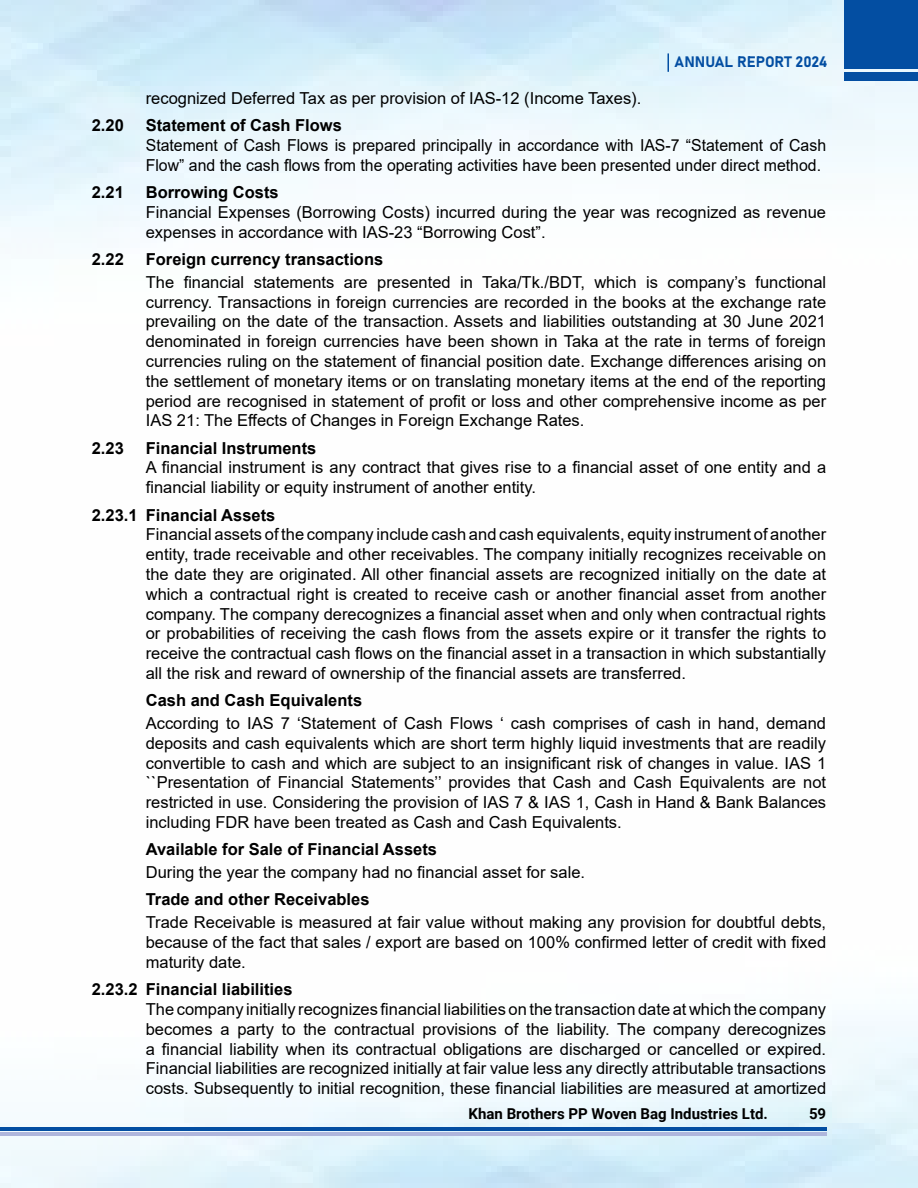
<style>
.page{position:relative;width:918px;height:1188px;background:#fff}
.page>*{position:absolute;margin:0;border:0;box-sizing:border-box;transform-origin:0 0}
.t1{font:16.5px/19.8px "Arial";color:#000;text-align:justify}
.t2{font:700 16.5px "Arial";color:#000}
.t3{font:16.5px/19.8px "Arial";color:#000;scale:.96 1}
.t4{font:700 15px "Roboto";color:#000}
.t5{font:15px "Bahnschrift";color:#034ea2}
</style>
<div class="page">
<img style="left:0;top:0;width:918px;height:1188px">
<svg style="left:668px;top:53px;width:1px;height:19px"></svg>
<hr style="left:0;top:1128px;width:826px;height:3px;background:#034ea2">
<hr style="left:0;top:1132px;width:826px;height:4px;background:#afb6dc">
<div style="left:844px;top:0;width:74px;height:69px;background:#034ea2"></div>
<div style="left:844px;top:72px;width:74px;height:9px;background:#034ea2"></div>
<p class="t1" style="left:146px;top:88px;width:497px">recognized Deferred Tax as per provision of IAS-12 (Income Taxes).</p>
<p class="t5" style="left:675px;top:51px;width:154px">ANNUAL REPORT 2024</p>
<p class="t2" style="left:92px;top:114px;width:34px">2.20</p>
<p class="t2" style="left:146px;top:114px;width:198px">Statement of Cash Flows</p>
<p class="t3" style="left:146px;top:135px;width:710px">Statement of Cash Flows is prepared principally in accordance with IAS-7 “Statement of Cash<br>Flow” and the cash flows from the operating activities have been presented under direct method.</p>
<p class="t2" style="left:92px;top:181px;width:34px">2.21</p>
<p class="t2" style="left:146px;top:181px;width:134px">Borrowing Costs</p>
<p class="t1" style="left:146px;top:202px;width:682px">Financial Expenses (Borrowing Costs) incurred during the year was recognized as revenue expenses in accordance with IAS-23 “Borrowing Cost”.</p>
<p class="t2" style="left:92px;top:247px;width:34px">2.22</p>
<p class="t2" style="left:146px;top:247px;width:239px">Foreign currency transactions</p>
<p class="t1" style="left:146px;top:272px;width:682px">The financial statements are presented in Taka/Tk./BDT, which is company’s functional currency. Transactions in foreign currencies are recorded in the books at the exchange rate prevailing on the date of the transaction. Assets and liabilities outstanding at 30 June 2021 denominated in foreign currencies have been shown in Taka at the rate in terms of foreign currencies ruling on the statement of financial position date. Exchange differences arising on the settlement of monetary items or on translating monetary items at the end of the reporting period are recognised in statement of profit or loss and other comprehensive income as per IAS 21: The Effects of Changes in Foreign Exchange Rates.</p>
<p class="t2" style="left:92px;top:436px;width:34px">2.23</p>
<p class="t2" style="left:146px;top:436px;width:172px">Financial Instruments</p>
<p class="t1" style="left:146px;top:458px;width:682px">A financial instrument is any contract that gives rise to a financial asset of one entity and a financial liability or equity instrument of another entity.</p>
<p class="t2" style="left:92px;top:503px;width:185px">2.23.1 Financial Assets</p>
<p class="t1" style="left:146px;top:525px;width:682px">Financial assets of the company include cash and cash equivalents, equity instrument of another entity, trade receivable and other receivables. The company initially recognizes receivable on the date they are originated. All other financial assets are recognized initially on the date at which a contractual right is created to receive cash or another financial asset from another company. The company derecognizes a financial asset when and only when contractual rights or probabilities of receiving the cash flows from the assets expire or it transfer the rights to receive the contractual cash flows on the financial asset in a transaction in which substantially all the risk and reward of ownership of the financial assets are transferred.</p>
<p class="t2" style="left:146px;top:689px;width:218px">Cash and Cash Equivalents</p>
<p class="t1" style="left:146px;top:713px;width:682px">According to IAS 7 ‘Statement of Cash Flows ‘ cash comprises of cash in hand, demand deposits and cash equivalents which are short term highly liquid investments that are readily convertible to cash and which are subject to an insignificant risk of changes in value. IAS 1 ``Presentation of Financial Statements’’ provides that Cash and Cash Equivalents are not restricted in use. Considering the provision of IAS 7 &amp; IAS 1, Cash in Hand &amp; Bank Balances including FDR have been treated as Cash and Cash Equivalents.</p>
<p class="t2" style="left:146px;top:838px;width:293px">Available for Sale of Financial Assets</p>
<p class="t1" style="left:146px;top:862px;width:441px">During the year the company had no financial asset for sale.</p>
<p class="t2" style="left:146px;top:888px;width:225px">Trade and other Receivables</p>
<p class="t1" style="left:146px;top:912px;width:682px">Trade Receivable is measured at fair value without making any provision for doubtful debts, because of the fact that sales / export are based on 100% confirmed letter of credit with fixed maturity date.</p>
<p class="t2" style="left:92px;top:978px;width:202px">2.23.2 Financial liabilities</p>
<p class="t1" style="left:146px;top:999px;width:682px">The company initially recognizes financial liabilities on the transaction date at which the company becomes a party to the contractual provisions of the liability. The company derecognizes a financial liability when its contractual obligations are discharged or cancelled or expired.<br>Financial liabilities are recognized initially at fair value less any directly attributable transactions costs. Subsequently to initial recognition, these financial liabilities are measured at amortized</p>
<p class="t4" style="left:469px;top:1103px;width:301px">Khan Brothers PP Woven Bag Industries Ltd.</p>
<p class="t4" style="left:809px;top:1103px;width:19px">59</p>
</div>
